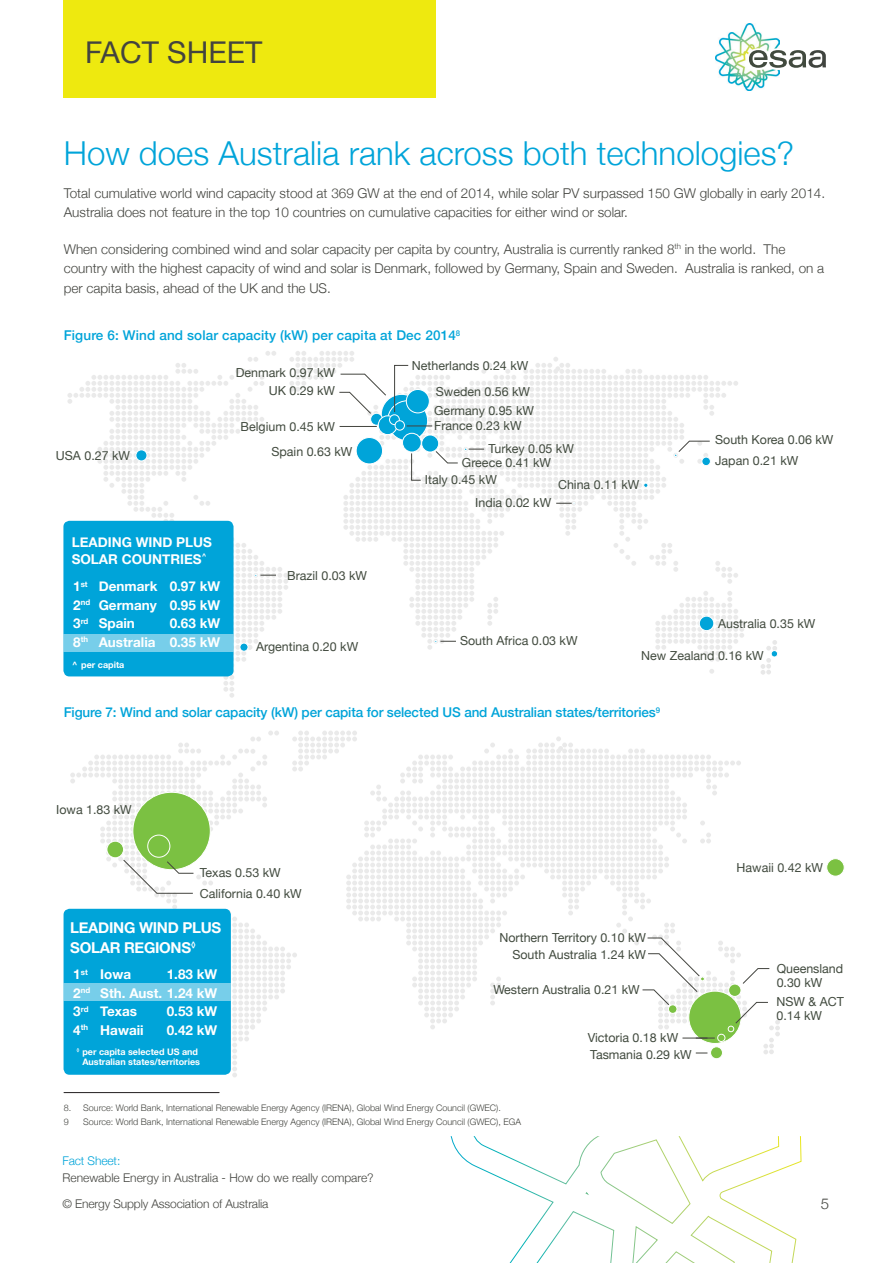
<style>
.page{position:relative;width:893px;height:1263px;background:#fff}
.page>*{position:absolute;margin:0;border:0;box-sizing:border-box;transform-origin:0 0}
.t1{font:300 33px "Helvetica Neue";color:#00a4d9}
.t2{font:30px "Helvetica Neue";color:#43443f}
.Body{font:700 15px/19.5px "Helvetica Neue";letter-spacing:-.02em;color:#fff}
.t3{font:300 15px "Helvetica Neue";color:#43443f}
.Body-2{font:300 13.5px/19.5px "Helvetica Neue";color:#43443f}
.Body-3{font:700 13.5px/16.5px "Helvetica Neue";color:#fff}
.t4{font:500 13.5px "Helvetica Neue";letter-spacing:-.01em;color:#00a4d9}
.t5{font:500 13.5px "Helvetica Neue";letter-spacing:.01em;color:#00a4d9}
.Body-4{font:12.45px/13.8px "Helvetica Neue";color:#414a3e}
.t6{font:300 12px "Helvetica Neue";color:#43443f}
.t7{font:300 12px "Helvetica Neue";letter-spacing:-.01em;color:#00a4d9}
.citation{font:300 9px "Helvetica Neue";color:#43443f}
.Body-5{font:700 9px/10.5px "Helvetica Neue";color:#fff;text-align:right}
</style>
<div class="page">
<svg style="left:450px;top:1136px;width:352px;height:127px"></svg>
<img style="left:716px;top:23px;width:63px;height:68px">
<svg style="left:749px;top:50px;width:77px;height:18px"></svg>
<div style="left:64px;top:0;width:372px;height:98px;background:#eee90f"></div>
<hr style="left:64px;top:1092px;width:155px;height:1px;background:#231f20">
<div style="left:827px;top:859px;width:17px;height:17px;background:#7bc142;border-radius:50%"></div>
<div style="left:826px;top:858px;width:18px;height:18px;border:1px solid #fff;border-radius:50%"></div>
<svg style="left:761px;top:640px;width:16px;height:35px"></svg>
<div style="left:771px;top:650px;width:7px;height:7px;background:#00a4d9;border-radius:50%"></div>
<div style="left:771px;top:650px;width:7px;height:7px;border:1px solid #fff;border-radius:50%"></div>
<div style="left:63px;top:521px;width:171px;height:155px;background:#00a4d9;border-radius:6px"></div>
<div style="left:63px;top:634px;width:171px;height:17px;background:#77ceea"></div>
<svg style="left:70px;top:731px;width:710px;height:346px"></svg>
<div style="left:64px;top:909px;width:167px;height:166px;background:#00a4d9;border-radius:6px"></div>
<div style="left:64px;top:984px;width:167px;height:17px;background:#77ceea"></div>
<svg style="left:67px;top:351px;width:677px;height:347px"></svg>
<h2 class="t2" style="left:85px;top:31px;width:179px">FACT SHEET</h2>
<p class="t1" style="left:64px;top:126px;width:732px">How does Australia rank across both technologies?</p>
<p class="Body-2" style="left:64px;top:182px;width:763px">Total cumulative world wind capacity stood at 369 GW at the end of 2014, while solar PV surpassed 150 GW globally in early 2014.<br>Australia does not feature in the top 10 countries on cumulative capacities for either wind or solar.</p>
<p class="Body-2" style="left:64px;top:238px;width:762px">When considering combined wind and solar capacity per capita by country, Australia is currently ranked 8<sup>th</sup> in the world. The country with the highest capacity of wind and solar is Denmark, followed by Germany, Spain and Sweden. Australia is ranked, on a per capita basis, ahead of the UK and the US.</p>
<p class="t5" style="left:64px;top:324px;width:398px">Figure 6: Wind and solar capacity (kW) per capita at Dec 2014<sup>8</sup></p>
<p class="Body-4" style="left:56px;top:450px;width:76px">USA 0.27 kW</p>
<p class="Body-4" style="left:236px;top:367px;width:101px">Denmark 0.97 kW</p>
<p class="Body-4" style="left:269px;top:385px;width:68px">UK 0.29 kW</p>
<p class="Body-4" style="left:241px;top:420px;width:96px">Belgium 0.45 kW</p>
<p class="Body-4" style="left:271px;top:445px;width:82px">Spain 0.63 kW</p>
<p class="Body-3" style="left:72px;top:534px;width:142px">LEADING WIND PLUS<br>SOLAR COUNTRIES<sup>^</sup></p>
<p class="Body-3" style="left:73px;top:579px;width:149px">1<sup>st</sup> Denmark 0.97 kW</p>
<p class="Body-3" style="left:73px;top:597px;width:149px">2<sup>nd</sup> Germany 0.95 kW</p>
<p class="Body-3" style="left:73px;top:616px;width:63px">3<sup>rd</sup> Spain</p>
<p class="Body-3" style="left:170px;top:616px;width:52px">0.63 kW</p>
<p class="Body-3" style="left:73px;top:634px;width:149px">8<sup>th</sup> Australia 0.35 kW</p>
<p class="Body-5" style="left:72px;top:659px;width:54px">^ per capita</p>
<p class="Body-4" style="left:287px;top:569px;width:81px">Brazil 0.03 kW</p>
<p class="Body-4" style="left:256px;top:640px;width:103px">Argentina 0.20 kW</p>
<p class="Body-4" style="left:412px;top:359px;width:118px">Netherlands 0.24 kW</p>
<p class="Body-4" style="left:436px;top:385px;width:96px">Sweden 0.56 kW</p>
<p class="Body-4" style="left:434px;top:404px;width:101px">Germany 0.95 kW</p>
<p class="Body-4" style="left:434px;top:419px;width:89px">France 0.23 kW</p>
<p class="Body-4" style="left:488px;top:442px;width:87px">Turkey 0.05 kW</p>
<p class="Body-4" style="left:425px;top:473px;width:73px">Italy 0.45 kW</p>
<p class="Body-4" style="left:462px;top:456px;width:91px">Greece 0.41 kW</p>
<p class="Body-4" style="left:558px;top:478px;width:83px">China 0.11 kW</p>
<p class="Body-4" style="left:475px;top:496px;width:78px">India 0.02 kW</p>
<p class="Body-4" style="left:715px;top:433px;width:120px">South Korea 0.06 kW</p>
<p class="Body-4" style="left:715px;top:454px;width:85px">Japan 0.21 kW</p>
<p class="Body-4" style="left:460px;top:634px;width:119px">South Africa 0.03 kW</p>
<p class="Body-4" style="left:718px;top:617px;width:99px">Australia 0.35 kW</p>
<p class="Body-4" style="left:641px;top:649px;width:124px">New Zealand 0.16 kW</p>
<p class="t4" style="left:64px;top:701px;width:598px">Figure 7: Wind and solar capacity (kW) per capita for selected US and Australian states/territories<sup>9</sup></p>
<p class="Body-4" style="left:56px;top:803px;width:77px">Iowa 1.83 kW</p>
<p class="Body-4" style="left:200px;top:866px;width:82px">Texas 0.53 kW</p>
<p class="Body-4" style="left:200px;top:887px;width:103px">California 0.40 kW</p>
<p class="Body" style="left:70px;top:919px;width:153px">LEADING WIND PLUS<br>SOLAR REGIONS<sup>◊</sup></p>
<p class="Body-3" style="left:73px;top:966px;width:59px">1<sup>st</sup> Iowa</p>
<p class="Body-3" style="left:167px;top:966px;width:52px">1.83 kW</p>
<p class="Body-3" style="left:73px;top:985px;width:146px">2<sup>nd</sup> Sth. Aust. 1.24 kW</p>
<p class="Body-3" style="left:73px;top:1003px;width:65px">3<sup>rd</sup> Texas</p>
<p class="Body-3" style="left:167px;top:1003px;width:52px">0.53 kW</p>
<p class="Body-3" style="left:73px;top:1022px;width:72px">4<sup>th</sup> Hawaii</p>
<p class="Body-3" style="left:167px;top:1022px;width:52px">0.42 kW</p>
<p class="Body-5" style="left:76px;top:1046px;width:125px"><sup>◊</sup> per capita selected US and<br>Australian states/territories</p>
<p class="Body-4" style="left:499px;top:931px;width:148px">Northern Territory 0.10 kW</p>
<p class="Body-4" style="left:512px;top:948px;width:135px">South Australia 1.24 kW</p>
<p class="Body-4" style="left:493px;top:984px;width:148px">Western Australia 0.21 kW</p>
<p class="Body-4" style="left:588px;top:1032px;width:92px">Victoria 0.18 kW</p>
<p class="Body-4" style="left:590px;top:1049px;width:103px">Tasmania 0.29 kW</p>
<p class="citation" style="left:64px;top:1100px;width:439px">8. Source: World Bank, International Renewable Energy Agency (IRENA), Global Wind Energy Council (GWEC).</p>
<p class="citation" style="left:64px;top:1114px;width:7px">9</p>
<p class="citation" style="left:83px;top:1114px;width:439px">Source: World Bank, International Renewable Energy Agency (IRENA), Global Wind Energy Council (GWEC), EGA</p>
<p class="Body-4" style="left:737px;top:862px;width:88px">Hawaii 0.42 kW</p>
<p class="Body-4" style="left:777px;top:962px;width:68px">Queensland<br>0.30 kW</p>
<p class="Body-4" style="left:776px;top:995px;width:69px">NSW &amp; ACT<br>0.14 kW</p>
<p class="t7" style="left:62px;top:1151px;width:59px">Fact Sheet:</p>
<p class="t6" style="left:62px;top:1168px;width:313px">Renewable Energy in Australia - How do we really compare?</p>
<p class="t6" style="left:62px;top:1194px;width:208px">© Energy Supply Association of Australia</p>
<p class="t3" style="left:821px;top:1191px;width:10px">5</p>
</div>
